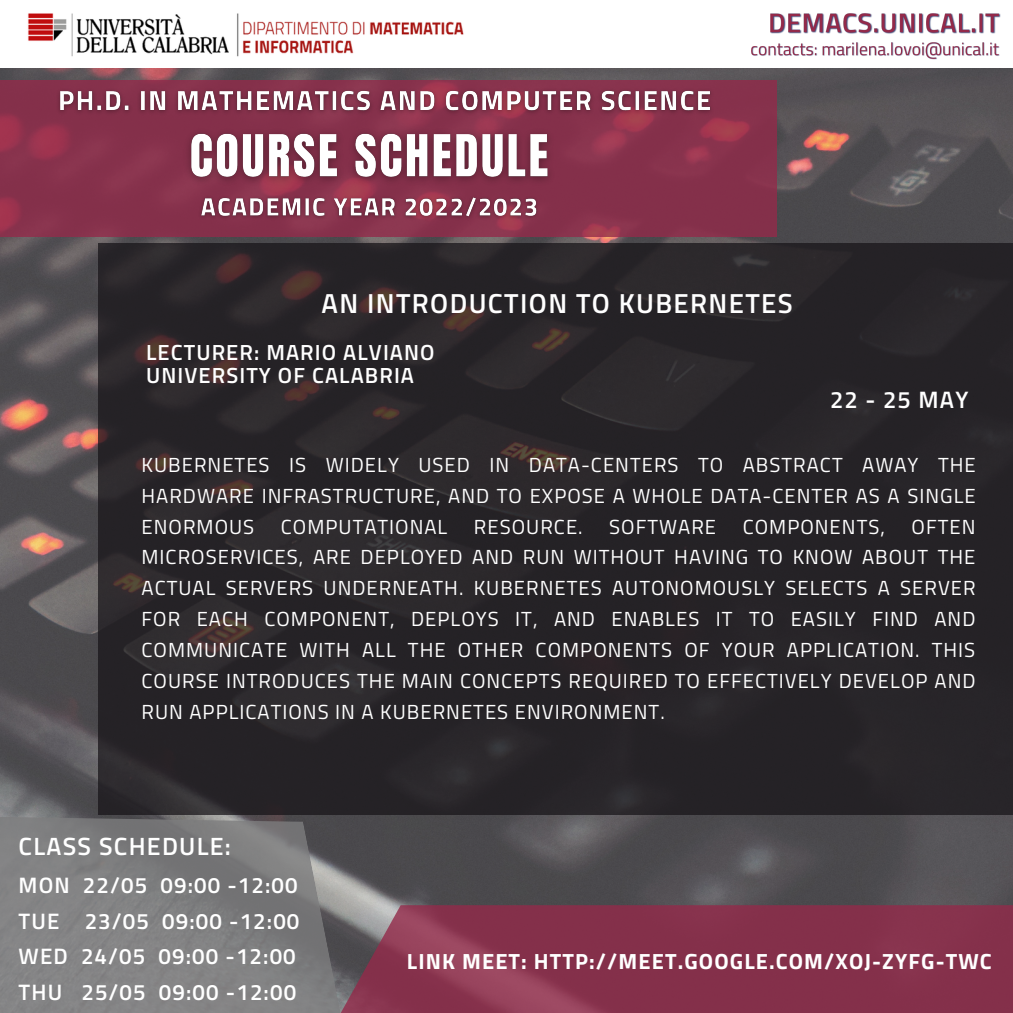
<style>
.page{position:relative;width:1013px;height:1013px;background:#fff}
.page>*{position:absolute;margin:0;border:0;box-sizing:border-box;transform-origin:0 0}
.t1{font:600 27.5px "Titillium Web";letter-spacing:.05em;color:#fff}
.t2{font:600 25px "Titillium Web";letter-spacing:.05em;color:#fff}
.t3{font:600 23.75px "Titillium Web";letter-spacing:.05em;color:#fff}
.t4{font:600 22.38px "Titillium Web";letter-spacing:.05em;color:#fff}
.t5{font:700 22px "Titillium Web";letter-spacing:.05em;color:#fff}
.t6{font:600 21.88px "Titillium Web";letter-spacing:.05em;color:#fff}
.t7{font:20.38px/31px "Titillium Web";letter-spacing:.05em;color:#fff;text-align:justify}
</style>
<div class="page">
<img style="left:0;top:68px;width:1012px;height:837px">
<svg style="left:0;top:80px;width:776px;height:156px;background:#88314b"></svg>
<div style="left:98px;top:243px;width:914px;height:571px;background:#252226"></div>
<img style="left:28px;top:13px;width:436px;height:44px">
<svg style="left:0;top:815px;width:355px;height:197px;background:#7e7d7f"></svg>
<svg style="left:325px;top:905px;width:687px;height:107px;background:#85374f"></svg>
<img style="left:50px;top:73px;width:670px;height:58px">
<img style="left:178px;top:111px;width:385px;height:97px">
<img style="left:194px;top:182px;width:351px;height:52px">
<img style="left:770px;top:13px;width:231px;height:21px">
<img style="left:751px;top:42px;width:249px;height:18px">
<p class="t1" style="left:321px;top:282px;width:473px">AN INTRODUCTION TO KUBERNETES</p>
<p class="t6" style="left:146px;top:335px;width:290px">LECTURER: MARIO ALVIANO</p>
<p class="t6" style="left:146px;top:358px;width:269px">UNIVERSITY OF CALABRIA</p>
<p class="t3" style="left:830px;top:381px;width:140px">22 - 25 MAY</p>
<p class="t7" style="left:141px;top:448px;width:835px">KUBERNETES IS WIDELY USED IN DATA-CENTERS TO ABSTRACT AWAY THE HARDWARE INFRASTRUCTURE, AND TO EXPOSE A WHOLE DATA-CENTER AS A SINGLE ENORMOUS</p>
<p class="t7" style="left:281px;top:510px;width:168px">COMPUTATIONAL</p>
<p class="t7" style="left:474px;top:510px;width:110px">RESOURCE.</p>
<p class="t7" style="left:609px;top:510px;width:108px">SOFTWARE</p>
<p class="t7" style="left:742px;top:510px;width:144px">COMPONENTS,</p>
<p class="t7" style="left:141px;top:510px;width:835px;text-indent:770px">OFTEN MICROSERVICES, ARE DEPLOYED AND RUN WITHOUT HAVING TO KNOW ABOUT THE ACTUAL SERVERS UNDERNEATH. KUBERNETES AUTONOMOUSLY SELECTS A SERVER FOR EACH COMPONENT, DEPLOYS IT, AND ENABLES IT TO EASILY FIND AND COMMUNICATE WITH ALL THE OTHER COMPONENTS OF YOUR APPLICATION. THIS COURSE INTRODUCES THE MAIN CONCEPTS REQUIRED TO EFFECTIVELY DEVELOP AND RUN APPLICATIONS IN A KUBERNETES ENVIRONMENT.</p>
<p class="t2" style="left:19px;top:827px;width:214px">CLASS SCHEDULE:</p>
<p class="t4" style="left:19px;top:867px;width:280px">MON 22/05 09:00 -12:00</p>
<p class="t4" style="left:19px;top:903px;width:282px">TUE 23/05 09:00 -12:00</p>
<p class="t4" style="left:19px;top:938px;width:279px">WED 24/05 09:00 -12:00</p>
<p class="t4" style="left:19px;top:974px;width:279px">THU 25/05 09:00 -12:00</p>
<p class="t5" style="left:407px;top:943px;width:586px">LINK MEET: HTTP://MEET.GOOGLE.COM/XOJ-ZYFG-TWC</p>
</div>
